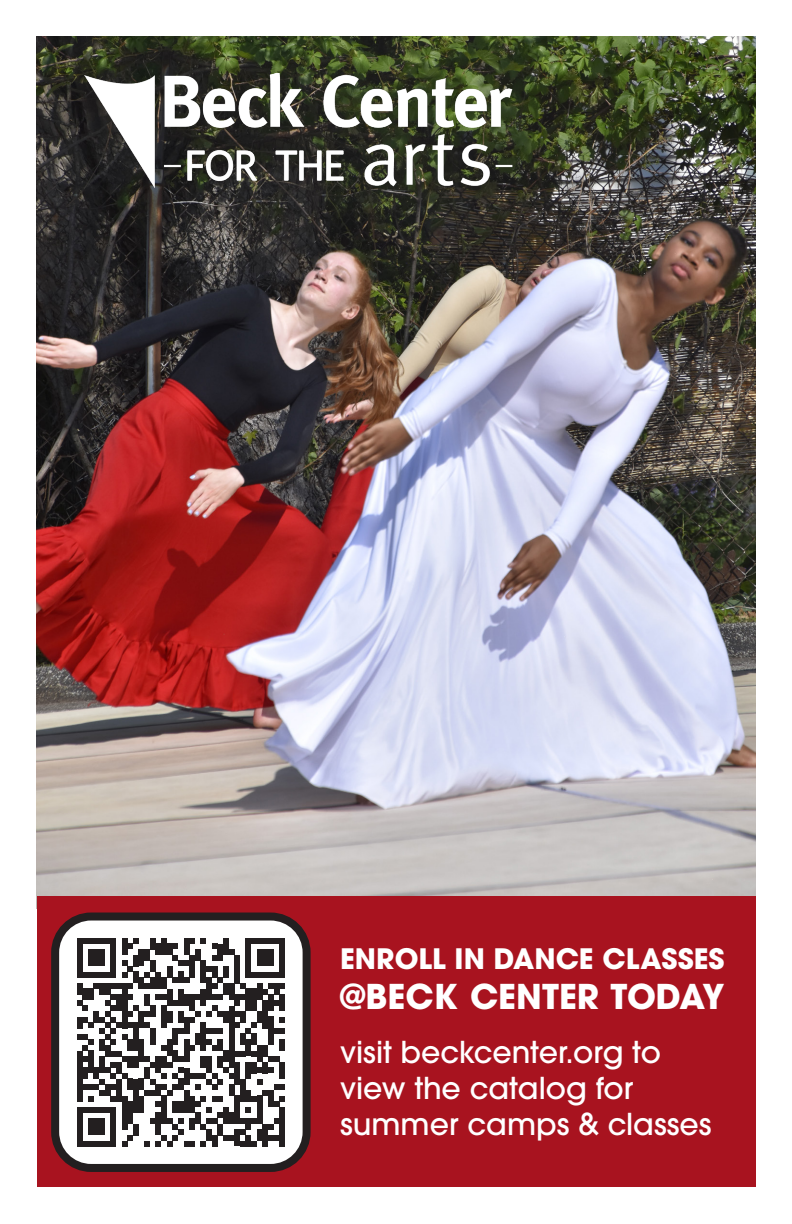
<style>
.page{position:relative;width:792px;height:1224px;background:#fff}
.page>*{position:absolute;margin:0;border:0;box-sizing:border-box;transform-origin:0 0}
.t1{font:700 34px "ITC Avant Garde Pro";color:#fff}
.t2{font:500 30px/36px "ITC Avant Garde Pro";color:#fff}
.t3{font:700 28px "ITC Avant Garde Pro";color:#fff}
</style>
<div class="page">
<img style="left:36px;top:36px;width:720px;height:873px">
<img style="left:76px;top:74px;width:482px;height:119px">
<div style="left:37px;top:897px;width:719px;height:290px;background:#a8131f"></div>
<div style="left:55px;top:917px;width:252px;height:251px;background:#fff;border-radius:36px"></div>
<div style="left:51px;top:913px;width:260px;height:259px;border:8px solid #231f20;border-radius:36px"></div>
<svg style="left:77px;top:938px;width:208px;height:208px"></svg>
<div style="left:279px;top:1107px;width:6px;height:39px;background:#231f20"></div>
<p class="t3" style="left:340px;top:940px;width:386px">ENROLL IN DANCE CLASSES</p>
<p class="t1" style="left:340px;top:973px;width:386px">@BECK CENTER TODAY</p>
<p class="t2" style="left:340px;top:1033px;width:373px">visit beckcenter.org to view the catalog for summer camps &amp; classes</p>
</div>
